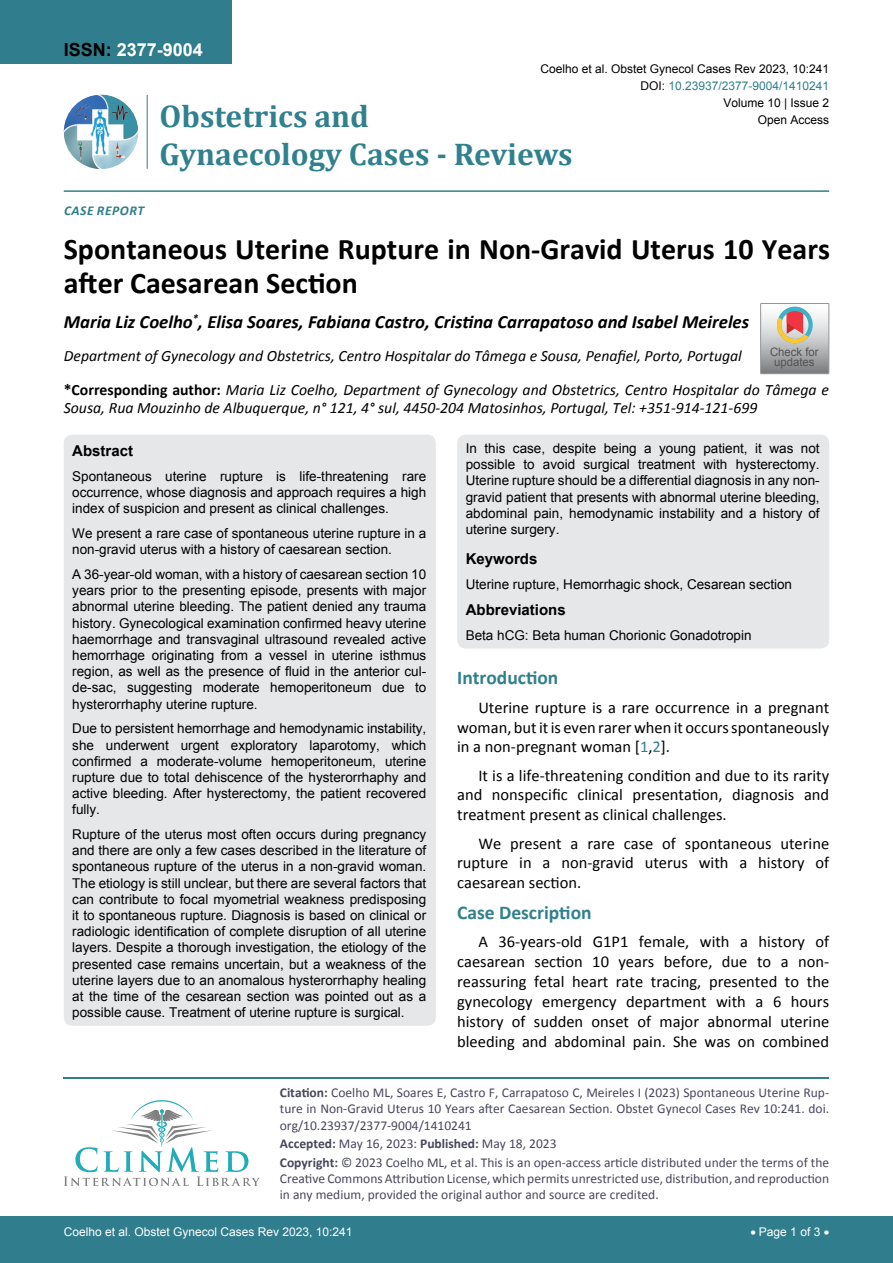
<style>
.page{position:relative;width:893px;height:1263px;background:#fff}
.page>*{position:absolute;margin:0;border:0;box-sizing:border-box;transform-origin:0 0}
.t1{font:700 31.5px/37.8px "Cambria";color:#30808d}
.t2{font:700 30px/34.5px "Calibri";color:#000}
.t3{font:700 19.5px "Calibri";color:#30808d}
.t4{font:italic 700 18.75px "Calibri";color:#000}
.t5{font:700 18px "Arial";color:#fff}
.t6{font:16.5px/19.8px "Calibri";color:#000;text-align:justify}
.t7{font:italic 15.75px/18.9px "Calibri";color:#000}
.t8{font:700 15px "Arial";color:#000}
.t9{font:13.5px/16.2px "Arial";color:#000;text-align:justify}
.t10{font:13.5px/16.2px "Calibri";color:#47475c}
.t11{font:italic 700 13.5px "Calibri";letter-spacing:.04em;color:#307d8d}
.t12{font:12px "Arial";color:#000}
.t13{font:12px "Arial";color:#fff}
.t14{font:12px "Arial";color:#30808d}
.t15{font:11.7px/10.1px "Arial";color:#535353;text-align:center}
.s1{color:#000}
.s2{font-weight:700;font-style:normal}
.s3{color:#30808d}
.s4{font-weight:700}
</style>
<div class="page">
<hr style="left:64px;top:1077px;width:765px;height:1px;background:#30808d">
<svg style="left:64px;top:1100px;width:196px;height:86px"></svg>
<div style="left:0;top:1217px;width:893px;height:46px;background:#307d8d"></div>
<div style="left:0;top:0;width:231px;height:64px;background:#307d8d"></div>
<hr style="left:64px;top:190px;width:765px;height:2px;background:#307d8d">
<img style="left:64px;top:95px;width:74px;height:74px;border-radius:37px">
<hr style="left:147px;top:95px;width:1px;height:74px;background:#307d8d">
<div style="left:64px;top:435px;width:372px;height:591px;background:#e6e7e8;border-radius:9px"></div>
<div style="left:457px;top:435px;width:372px;height:213px;background:#e6e7e8;border-radius:9px"></div>
<svg style="left:761px;top:303px;width:68px;height:71px;background:#bdb6b3"></svg>
<h3 class="t5" style="left:64px;top:38px;width:141px"><span class="s1">ISSN:</span> 2377-9004</h3>
<p class="t11" style="left:64px;top:202px;width:82px">Case Repor t</p>
<p class="t12" style="left:540px;top:60px;width:290px">Coelho et al. Obstet Gynecol Cases Rev 2023, 10:241</p>
<p class="t12" style="left:723px;top:95px;width:107px">Volume 10 | Issue 2</p>
<p class="t14" style="left:640px;top:78px;width:190px"><span class="s1">DOI:</span> 10.23937/2377-9004/1410241</p>
<h1 class="t1" style="left:160px;top:96px;width:415px">Obstetrics and<br>Gynaecology Cases - Reviews</h1>
<p class="t12" style="left:758px;top:112px;width:73px">Open Access</p>
<h2 class="t2" style="left:64px;top:231px;width:768px">Spontaneous Uterine Rupture in Non-Gravid Uterus 10 Years after Caesarean Section</h2>
<h3 class="t4" style="left:64px;top:310px;width:687px">Maria Liz Coelho<sup>*</sup>, Elisa Soares, Fabiana Castro, Cristina Carrapatoso and Isabel Meireles</h3>
<p class="t7" style="left:64px;top:346px;width:680px">Department of Gynecology and Obstetrics, Centro Hospitalar do Tâmega e Sousa, Penafiel, Porto, Portugal</p>
<p class="t15" style="left:770px;top:347px;width:50px">Check for updates</p>
<p class="t7" style="left:64px;top:379px;width:767px"><span class="s2">*Corresponding author:</span> Maria Liz Coelho, Department of Gynecology and Obstetrics, Centro Hospitalar do Tâmega e<br>Sousa, Rua Mouzinho de Albuquerque, n° 121, 4° sul, 4450-204 Matosinhos, Portugal, Tel: +351-914-121-699</p>
<p class="t8" style="left:72px;top:441px;width:62px">Abstract</p>
<p class="t9" style="left:72px;top:468px;width:355px">Spontaneous uterine rupture is life-threatening rare occurrence, whose diagnosis and approach requires a high index of suspicion and present as clinical challenges.</p>
<p class="t9" style="left:72px;top:525px;width:355px">We present a rare case of spontaneous uterine rupture in a non-gravid uterus with a history of caesarean section.</p>
<p class="t9" style="left:72px;top:566px;width:355px">A 36-year-old woman, with a history of caesarean section 10 years prior to the presenting episode, presents with major abnormal uterine bleeding. The patient denied any trauma history. Gynecological examination confirmed heavy uterine haemorrhage and transvaginal ultrasound revealed active hemorrhage originating from a vessel in uterine isthmus region, as well as the presence of fluid in the anterior cul&shy;de-sac, suggesting moderate hemoperitoneum due to hysterorrhaphy uterine rupture.</p>
<p class="t9" style="left:72px;top:721px;width:355px">Due to persistent hemorrhage and hemodynamic instability, she underwent urgent exploratory laparotomy, which confirmed a moderate-volume hemoperitoneum, uterine rupture due to total dehiscence of the hysterorrhaphy and active bleeding. After hysterectomy, the patient recovered fully.</p>
<p class="t9" style="left:72px;top:826px;width:356px">Rupture of the uterus most often occurs during pregnancy and there are only a few cases described in the literature of spontaneous rupture of the uterus in a non-gravid woman.<br>The etiology is still unclear, but there are several factors that can contribute to focal myometrial weakness predisposing it to spontaneous rupture. Diagnosis is based on clinical or radiologic identification of complete disruption of all uterine layers. Despite a thorough investigation, the etiology of the presented case remains uncertain, but a weakness of the uterine layers due to an anomalous hysterorrhaphy healing at the time of the cesarean section was pointed out as a possible cause. Treatment of uterine rupture is surgical.</p>
<p class="t9" style="left:466px;top:440px;width:355px">In this case, despite being a young patient, it was not possible to avoid surgical treatment with hysterectomy.<br>Uterine rupture should be a differential diagnosis in any non&shy;gravid patient that presents with abnormal uterine bleeding, abdominal pain, hemodynamic instability and a history of uterine surgery.</p>
<p class="t8" style="left:466px;top:549px;width:73px">Keywords</p>
<p class="t9" style="left:466px;top:576px;width:328px">Uterine rupture, Hemorrhagic shock, Cesarean section</p>
<p class="t8" style="left:466px;top:600px;width:102px">Abbreviations</p>
<p class="t9" style="left:466px;top:627px;width:287px">Beta hCG: Beta human Chorionic Gonadotropin</p>
<h3 class="t3" style="left:457px;top:665px;width:103px">Introduction</h3>
<p class="t6" style="left:457px;top:697px;width:374px;text-indent:21px">Uterine rupture is a rare occurrence in a pregnant woman, but it is even rarer when it occurs spontaneously in a non-pregnant woman [<span class="s3">1</span>,<span class="s3">2</span>].</p>
<p class="t6" style="left:457px;top:765px;width:374px;text-indent:21px">It is a life-threatening condition and due to its rarity and nonspecific clinical presentation, diagnosis and treatment present as clinical challenges.</p>
<p class="t6" style="left:457px;top:833px;width:374px;text-indent:21px">We present a rare case of spontaneous uterine rupture in a non-gravid uterus with a history of caesarean section.</p>
<h3 class="t3" style="left:457px;top:900px;width:136px">Case Description</h3>
<p class="t6" style="left:457px;top:932px;width:374px;text-indent:21px">A 36-years-old G1P1 female, with a history of caesarean section 10 years before, due to a non&shy;reassuring fetal heart rate tracing, presented to the gynecology emergency department with a 6 hours history of sudden onset of major abnormal uterine bleeding and abdominal pain. She was on combined</p>
<p class="t10" style="left:280px;top:1084px;width:551px;text-align:justify"><span class="s4">Citation:</span> Coelho ML, Soares E, Castro F, Carrapatoso C, Meireles I (2023) Spontaneous Uterine Rup&shy;ture in Non-Gravid Uterus 10 Years after Caesarean Section. Obstet Gynecol Cases Rev 10:241. doi. org/10.23937/2377-9004/1410241</p>
<p class="t10" style="left:280px;top:1134px;width:551px;line-height:18.6px"><span class="s4">Accepted:</span> May 16, 2023: <span class="s4">Published:</span> May 18, 2023<br><span class="s4">Copyright:</span> © 2023 Coelho ML, et al. This is an open-access article distributed under the terms of the</p>
<p class="t10" style="left:280px;top:1170px;width:551px">Creative Commons Attribution License, which permits unrestricted use, distribution, and reproduction in any medium, provided the original author and source are credited.</p>
<p class="t13" style="left:64px;top:1223px;width:290px">Coelho et al. Obstet Gynecol Cases Rev 2023, 10:241</p>
<p class="t13" style="left:750px;top:1223px;width:80px">• Page 1 of 3 •</p>
</div>
